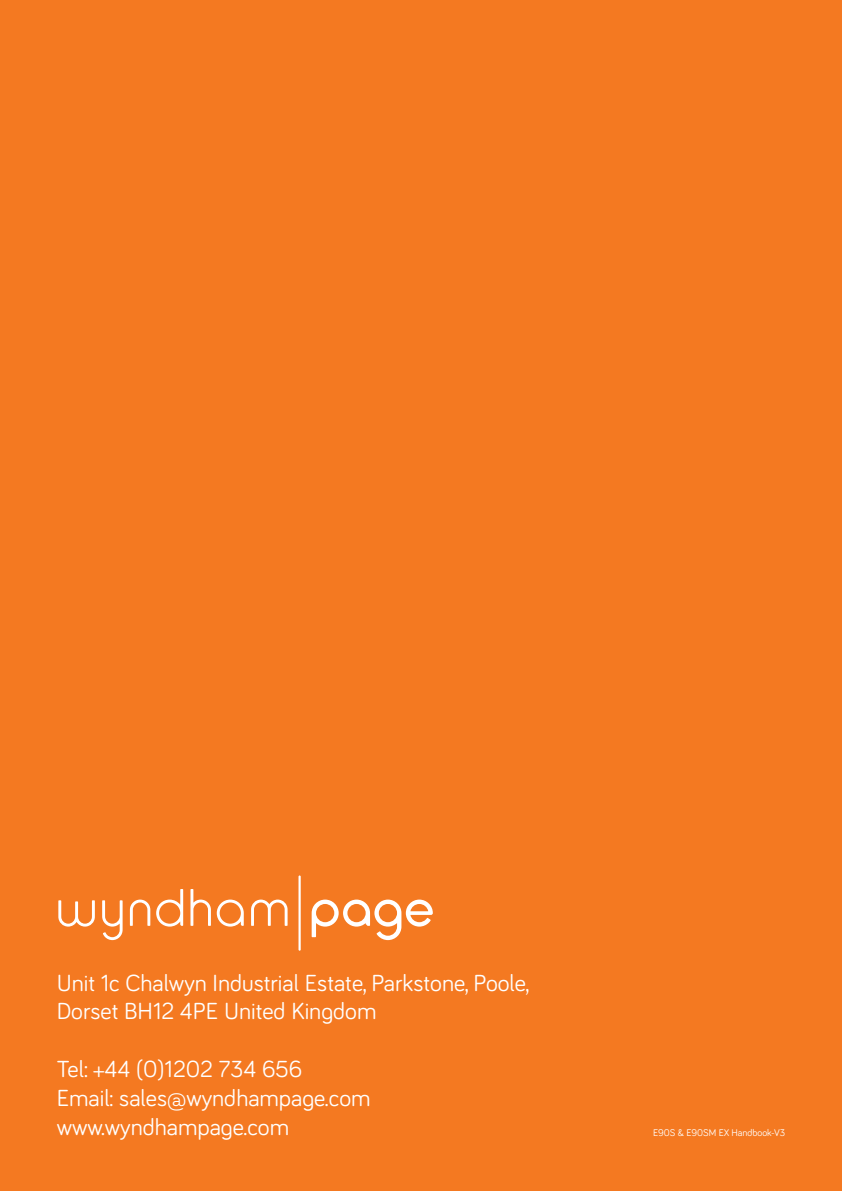
<style>
.page{position:relative;width:842px;height:1191px;background:#f47921}
.page>*{position:absolute;margin:0;border:0;box-sizing:border-box;transform-origin:0 0}
.t1{font:28px "Bariol";color:#fff}
.t2{font:24px/28.8px "Bariol";color:#fff}
.t3{font:10px "Bariol";color:#fff}
</style>
<div class="page">
<hr style="left:298px;top:875px;width:3px;height:75px;background:#fff">
<svg style="left:251px;top:899px;width:37px;height:27px"></svg>
<svg style="left:156px;top:889px;width:27px;height:37px"></svg>
<svg style="left:190px;top:889px;width:21px;height:37px"></svg>
<svg style="left:58px;top:900px;width:37px;height:26px"></svg>
<svg style="left:102px;top:900px;width:21px;height:40px"></svg>
<svg style="left:130px;top:899px;width:20px;height:27px"></svg>
<svg style="left:217px;top:899px;width:27px;height:27px"></svg>
<svg style="left:312px;top:899px;width:121px;height:41px"></svg>
<p class="t2" style="left:57px;top:967px;width:474px">Unit 1c Chalwyn Industrial Estate, Parkstone, Poole,<br>Dorset BH12 4PE United Kingdom</p>
<p class="t2" style="left:57px;top:1053px;width:247px">Tel: +44 (0)1202 734 656</p>
<p class="t2" style="left:57px;top:1082px;width:315px">Email: sales@wyndhampage.com</p>
<p class="t2" style="left:57px;top:1111px;width:234px">www.wyndhampage.com</p>
<p class="t3" style="left:653px;top:1125px;width:134px">E90S &amp; E90SM EX Handbook-V3</p>
<p class="t1" style="left:72px;top:1101px;width:27px">16</p>
</div>
